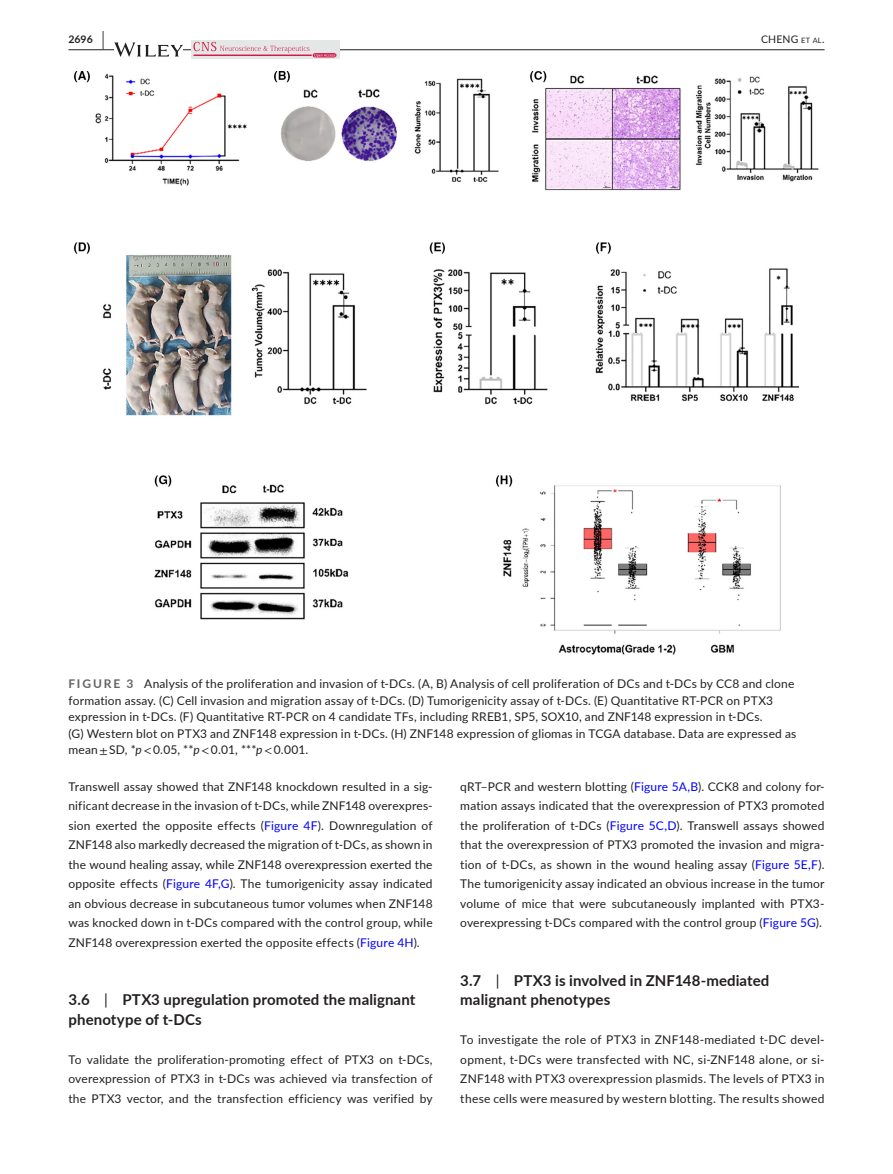
<style>
.page{position:relative;width:893px;height:1174px;background:#fff}
.page>*{position:absolute;margin:0;border:0;box-sizing:border-box;transform-origin:0 0}
.t1{font:700 15px/19.5px "Lato";letter-spacing:.01em;color:#231f20}
.t2{font:12px/19.5px "Lato";letter-spacing:.015em;color:#231f20;text-align:justify}
.t3{font:10.5px "Lato";letter-spacing:.015em;color:#231f20}
.t4{font:700 10.5px "Lato";color:#231f20}
.s1{font-size:19.5px}
.s2{font-size:7.35px}
.s3{font-weight:700;color:#636366}
.s4{font-family:"STIX"}
.s5{font-style:italic}
.s6{color:#00f}
.s7{font-weight:400}
</style>
<div class="page">
<hr style="left:68px;top:49px;width:756px;height:1px;background:#231f20">
<svg style="left:114px;top:42px;width:69px;height:15px"></svg>
<div style="left:191px;top:40px;width:148px;height:19px;background:#e5e6e6"></div>
<hr style="left:313px;top:53px;width:23px;height:4px;background:#d5325d;border-radius:2px">
<svg style="left:193px;top:42px;width:142px;height:15px"></svg>
<img style="left:74px;top:71px;width:745px;height:584px">
<p class="t4" style="left:68px;top:31px;width:37px">2696 <span class="s1">|</span></p>
<p class="t3" style="left:761px;top:31px;width:65px">CHENG <span class="s2">et al</span>.</p>
<p class="t2" style="left:68px;top:675px;width:729px;line-height:16.5px;text-align:left"><span class="s3">FIGURE 3</span> Analysis of the proliferation and invasion of t-DCs. (A, B) Analysis of cell proliferation of DCs and t-DCs by CC8 and clone formation assay. (C) Cell invasion and migration assay of t-DCs. (D) Tumorigenicity assay of t-DCs. (E) Quantitative RT-PCR on PTX3 expression in t-DCs. (F) Quantitative RT-PCR on 4 candidate TFs, including RREB1, SP5, SOX10, and ZNF148 expression in t-DCs.<br>(G) Western blot on PTX3 and ZNF148 expression in t-DCs. (H) ZNF148 expression of gliomas in TCGA database. Data are expressed as mean <span class="s4">±</span> SD, *<span class="s5">p</span><span class="s4">&lt;</span> 0.05, **<span class="s5">p</span><span class="s4">&lt;</span> 0.01, ***<span class="s5">p</span><span class="s4">&lt;</span> 0.001.</p>
<p class="t2" style="left:68px;top:776px;width:366px">Transwell assay showed that ZNF148 knockdown resulted in a sig&shy;nificant decrease in the invasion of t-DCs, while ZNF148 overexpres&shy;sion exerted the opposite effects (<span class="s6">Figure 4F</span>). Downregulation of ZNF148 also markedly decreased the migration of t-DCs, as shown in the wound healing assay, while ZNF148 overexpression exerted the opposite effects (<span class="s6">Figure 4F,G</span>). The tumorigenicity assay indicated an obvious decrease in subcutaneous tumor volumes when ZNF148 was knocked down in t-DCs compared with the control group, while ZNF148 overexpression exerted the opposite effects (<span class="s6">Figure 4H</span>).</p>
<p class="t1" style="left:68px;top:989px;width:348px">3.6 <span class="s7">|</span> PTX3 upregulation promoted the malignant phenotype of t-DCs</p>
<p class="t2" style="left:68px;top:1049px;width:366px">To validate the proliferation-promoting effect of PTX3 on t-DCs, overexpression of PTX3 in t-DCs was achieved via transfection of the PTX3 vector, and the transfection efficiency was verified by</p>
<p class="t2" style="left:460px;top:776px;width:366px">qRT–PCR and western blotting (<span class="s6">Figure 5A,B</span>). CCK8 and colony for&shy;mation assays indicated that the overexpression of PTX3 promoted the proliferation of t-DCs (<span class="s6">Figure 5C,D</span>). Transwell assays showed that the overexpression of PTX3 promoted the invasion and migra&shy;tion of t-DCs, as shown in the wound healing assay (<span class="s6">Figure 5E,F</span>).<br>The tumorigenicity assay indicated an obvious increase in the tumor volume of mice that were subcutaneously implanted with PTX3- overexpressing t-DCs compared with the control group (<span class="s6">Figure 5G</span>).</p>
<p class="t1" style="left:460px;top:970px;width:311px">3.7 <span class="s7">|</span> PTX3 is involved in ZNF148-mediated malignant phenotypes</p>
<p class="t2" style="left:460px;top:1029px;width:366px">To investigate the role of PTX3 in ZNF148-mediated t-DC devel&shy;opment, t-DCs were transfected with NC, si-ZNF148 alone, or si-ZNF148 with PTX3 overexpression plasmids. The levels of PTX3 in these cells were measured by western blotting. The results showed</p>
</div>
